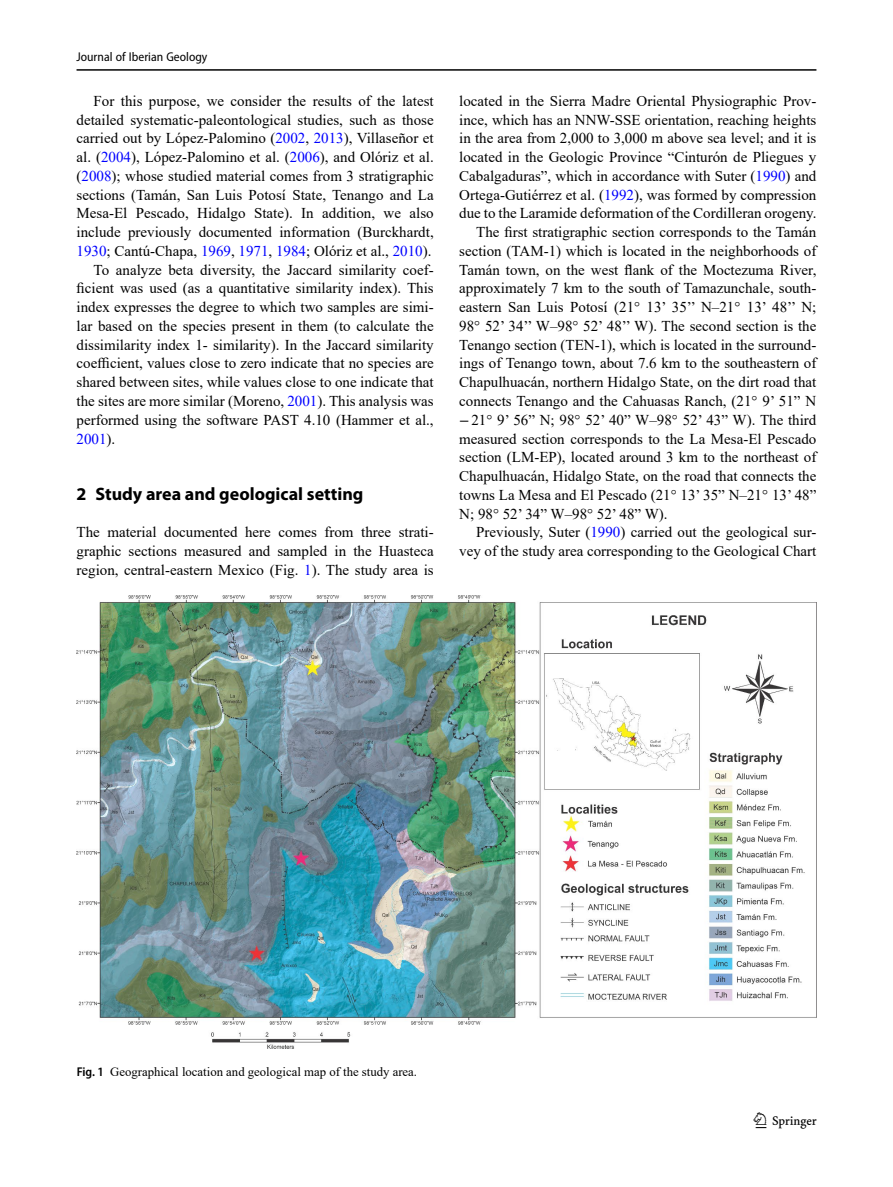
<style>
.page{position:relative;width:893px;height:1187px;background:#fff}
.page>*{position:absolute;margin:0;border:0;box-sizing:border-box;transform-origin:0 0}
.t1{font:22.5px "Springnew";color:#000}
.Head_1{font:700 18px "Myriad Pro";color:#000}
.Body_Text_Indent{font:15px/18.8px "Times New Roman";color:#000;text-align:justify}
.Body_Text{font:15px/18.8px "Times New Roman";color:#000;text-align:justify}
.Figure_Caption{font:12.75px "Times New Roman";color:#000}
.t2{font:semi-condensed 12.75px "Myriad Pro";color:#000}
.s1{color:#00f}
.s2{font-family:"STIX"}
.s3{font-family:"Myriad Pro";font-weight:600;font-stretch:semi-condensed}
</style>
<div class="page">
<hr style="left:77px;top:69px;width:739px;height:2px;background:#000">
<img style="left:77px;top:595px;width:740px;height:453px">
<p class="t2" style="left:77px;top:49px;width:132px">Journal of Iberian Geology</p>
<p class="Body_Text_Indent" style="left:77px;top:91px;width:359px;text-indent:17px">For this purpose, we consider the results of the latest detailed systematic-paleontological studies, such as those carried out by López-Palomino (<span class="s1">2002</span>, <span class="s1">2013</span>), Villaseñor et al. (<span class="s1">2004</span>), López-Palomino et al. (<span class="s1">2006</span>), and Olóriz et al. (<span class="s1">2008</span>); whose studied material comes from 3 stratigraphic sections (Tamán, San Luis Potosí State, Tenango and La Mesa-El Pescado, Hidalgo State). In addition, we also include previously documented information (Burckhardt, <span class="s1">1930</span>; Cantú-Chapa, <span class="s1">1969</span>, <span class="s1">1971</span>, <span class="s1">1984</span>; Olóriz et al., <span class="s1">2010</span>).</p>
<p class="Body_Text_Indent" style="left:77px;top:260px;width:359px;text-indent:17px">To analyze beta diversity, the Jaccard similarity coef&shy;ficient was used (as a quantitative similarity index). This index expresses the degree to which two samples are simi&shy;lar based on the species present in them (to calculate the dissimilarity index 1- similarity). In the Jaccard similarity coefficient, values close to zero indicate that no species are shared between sites, while values close to one indicate that the sites are more similar (Moreno, <span class="s1">2001</span>). This analysis was performed using the software PAST 4.10 (Hammer et al., <span class="s1">2001</span>).</p>
<p class="Head_1" style="left:77px;top:482px;width:288px">2 Study area and geological setting</p>
<p class="Body_Text" style="left:77px;top:522px;width:359px">The material documented here comes from three strati&shy;graphic sections measured and sampled in the Huasteca region, central-eastern Mexico (Fig. <span class="s1">1</span>). The study area is</p>
<p class="Body_Text" style="left:459px;top:91px;width:359px">located in the Sierra Madre Oriental Physiographic Prov&shy;ince, which has an NNW-SSE orientation, reaching heights in the area from 2,000 to 3,000 m above sea level; and it is located in the Geologic Province “Cinturón de Pliegues y Cabalgaduras”, which in accordance with Suter (<span class="s1">1990</span>) and Ortega-Gutiérrez et al. (<span class="s1">1992</span>), was formed by compression due to the Laramide deformation of the Cordilleran orogeny.</p>
<p class="Body_Text_Indent" style="left:459px;top:222px;width:359px;text-indent:17px">The first stratigraphic section corresponds to the Tamán section (TAM-1) which is located in the neighborhoods of Tamán town, on the west flank of the Moctezuma River, approximately 7 km to the south of Tamazunchale, south&shy;eastern San Luis Potosí (21° 13’ 35’’ N–21° 13’ 48’’ N; 98° 52’ 34’’ W–98° 52’ 48’’ W). The second section is the Tenango section (TEN-1), which is located in the surround&shy;ings of Tenango town, about 7.6 km to the southeastern of Chapulhuacán, northern Hidalgo State, on the dirt road that connects Tenango and the Cahuasas Ranch, (21° 9’ 51” N <span class="s2">−</span>21° 9’ 56” N; 98° 52’ 40” W–98° 52’ 43” W). The third measured section corresponds to the La Mesa-El Pescado section (LM-EP), located around 3 km to the northeast of Chapulhuacán, Hidalgo State, on the road that connects the towns La Mesa and El Pescado (21° 13’ 35” N–21° 13’ 48” N; 98° 52’ 34” W–98° 52’ 48” W).</p>
<p class="Body_Text_Indent" style="left:459px;top:522px;width:359px;text-align:right">Previously, Suter (<span class="s1">1990</span>) carried out the geological sur&shy;vey of the study area corresponding to the Geological Chart</p>
<p class="Figure_Caption" style="left:77px;top:1062px;width:342px"><span class="s3">Fig. 1</span> Geographical location and geological map of the study area.</p>
<h1 class="t1" style="left:756px;top:1107px;width:63px">1 3</h1>
</div>
